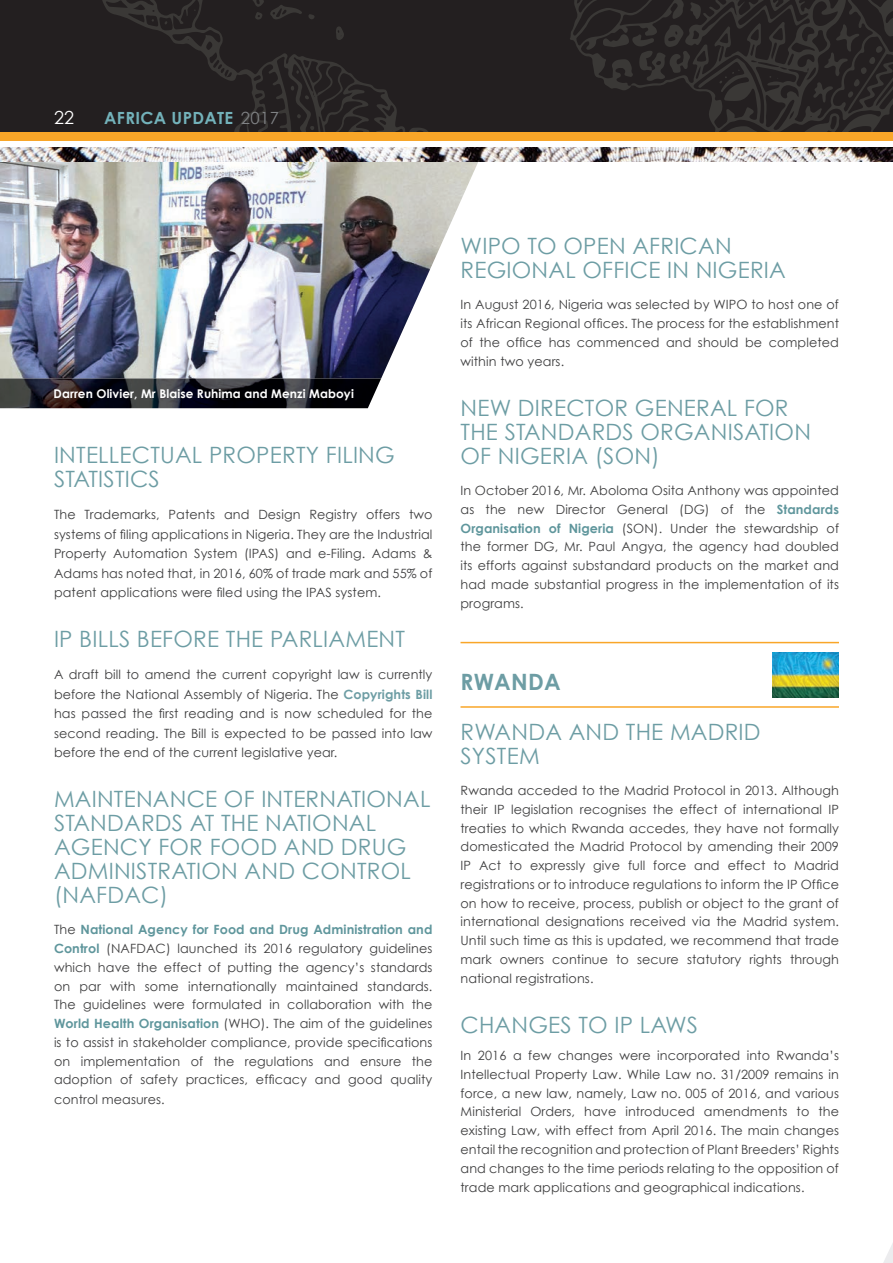
<style>
.page{position:relative;width:893px;height:1263px;background:#fff}
.page>*{position:absolute;margin:0;border:0;box-sizing:border-box;transform-origin:0 0}
.t1{font:22.5px/24px "Century Gothic";letter-spacing:.01em;color:#6d9da4}
.t2{font:700 22.5px "Century Gothic";letter-spacing:.01em;color:#6d9da4}
.t3{font:18px "Century Gothic";color:#fff}
.t4{font:700 16.8px "Century Gothic";letter-spacing:.02em;color:#73b2ba}
.t5{font:12.75px/18.9px "Century Gothic";letter-spacing:.01em;color:#3e3e3f;text-align:justify}
.t6{font:700 12px "Century Gothic";letter-spacing:.01em;color:#fff}
.s1{font-weight:400;color:#808285}
.s2{font-weight:700;color:#6d9da4}
.s3{font-weight:700;color:#5f969c}
</style>
<div class="page">
<div style="left:0;top:0;width:893px;height:133px;background:#231f20"></div>
<svg style="left:102px;top:0;width:326px;height:132px"></svg>
<img style="left:0;top:162px;width:478px;height:217px">
<img style="left:0;top:378px;width:381px;height:30px">
<div style="left:0;top:132px;width:893px;height:8px;background:#f9a628"></div>
<svg style="left:570px;top:0;width:323px;height:132px"></svg>
<hr style="left:460px;top:642px;width:379px;height:1px;background:#f9a628">
<hr style="left:460px;top:706px;width:379px;height:2px;background:#f9a628">
<img style="left:772px;top:653px;width:67px;height:44px">
<img style="left:0;top:147px;width:893px;height:15px">
<h2 class="t3" style="left:54px;top:107px;width:22px">22</h2>
<h3 class="t4" style="left:104px;top:108px;width:176px">AFRICA UPDATE <span class="s1">2017</span></h3>
<p class="t6" style="left:54px;top:386px;width:302px">Darren Olivier, Mr Blaise Ruhima and Menzi Maboyi</p>
<h1 class="t1" style="left:54px;top:443px;width:342px">INTELLECTUAL PROPERTY FILING<br>STATISTICS</h1>
<p class="t5" style="left:54px;top:505px;width:380px;line-height:19.5px">The Trademarks, Patents and Design Registry offers two systems of filing applications in Nigeria. They are the Industrial Property Automation System (IPAS) and e-Filing. Adams &amp; Adams has noted that, in 2016, 60% of trade mark and 55% of patent applications were filed using the IPAS system.</p>
<h1 class="t1" style="left:54px;top:626px;width:353px">IP BILLS BEFORE THE PARLIAMENT</h1>
<p class="t5" style="left:54px;top:665px;width:380px;line-height:19.5px">A draft bill to amend the current copyright law is currently before the National Assembly of Nigeria. The <span class="s2">Copyrights Bill </span>has passed the first reading and is now scheduled for the second reading. The Bill is expected to be passed into law before the end of the current legislative year.</p>
<h1 class="t1" style="left:54px;top:786px;width:378px">MAINTENANCE OF INTERNATIONAL<br>STANDARDS AT THE NATIONAL<br>AGENCY FOR FOOD AND DRUG<br>ADMINISTRATION AND CONTROL (NAFDAC)</h1>
<p class="t5" style="left:54px;top:920px;width:380px">The <span class="s3">National Agency for Food and Drug Administration and Control</span> (NAFDAC) launched its 2016 regulatory guidelines which have the effect of putting the agency’s standards on par with some internationally maintained standards.<br>The guidelines were formulated in collaboration with the <span class="s3">World Health Organisation</span> (WHO). The aim of the guidelines is to assist in stakeholder compliance, provide specifications on implementation of the regulations and ensure the adoption of safety practices, efficacy and good quality control measures.</p>
<h1 class="t1" style="left:460px;top:233px;width:327px">WIPO TO OPEN AFRICAN<br>REGIONAL OFFICE IN NIGERIA</h1>
<p class="t5" style="left:460px;top:295px;width:380px">In August 2016, Nigeria was selected by WIPO to host one of its African Regional offices. The process for the establishment of the office has commenced and should be completed within two years.</p>
<h1 class="t1" style="left:460px;top:395px;width:352px">NEW DIRECTOR GENERAL FOR<br>THE STANDARDS ORGANISATION<br>OF NIGERIA (SON)</h1>
<p class="t5" style="left:460px;top:481px;width:380px">In October 2016, Mr. Aboloma Osita Anthony was appointed as the new Director General (DG) of the <span class="s3">Standards Organisation of Nigeria</span> (SON). Under the stewardship of the former DG, Mr. Paul Angya, the agency had doubled its efforts against substandard products on the market and had made substantial progress in the implementation of its programs.</p>
<h1 class="t2" style="left:460px;top:668px;width:102px">RWANDA</h1>
<h1 class="t1" style="left:460px;top:719px;width:302px">RWANDA AND THE MADRID<br>SYSTEM</h1>
<p class="t5" style="left:460px;top:781px;width:380px">Rwanda acceded to the Madrid Protocol in 2013. Although their IP legislation recognises the effect of international IP treaties to which Rwanda accedes, they have not formally domesticated the Madrid Protocol by amending their 2009<br>IP Act to expressly give full force and effect to Madrid registrations or to introduce regulations to inform the IP Office on how to receive, process, publish or object to the grant of international designations received via the Madrid system.<br>Until such time as this is updated, we recommend that trade mark owners continue to secure statutory rights through national registrations.</p>
<h1 class="t1" style="left:460px;top:1012px;width:239px">CHANGES TO IP LAWS</h1>
<p class="t5" style="left:460px;top:1046px;width:380px">In 2016 a few changes were incorporated into Rwanda’s Intellectual Property Law. While Law no. 31/2009 remains in force, a new law, namely, Law no. 005 of 2016, and various Ministerial Orders, have introduced amendments to the existing Law, with effect from April 2016. The main changes entail the recognition and protection of Plant Breeders’ Rights and changes to the time periods relating to the opposition of trade mark applications and geographical indications.</p>
</div>
